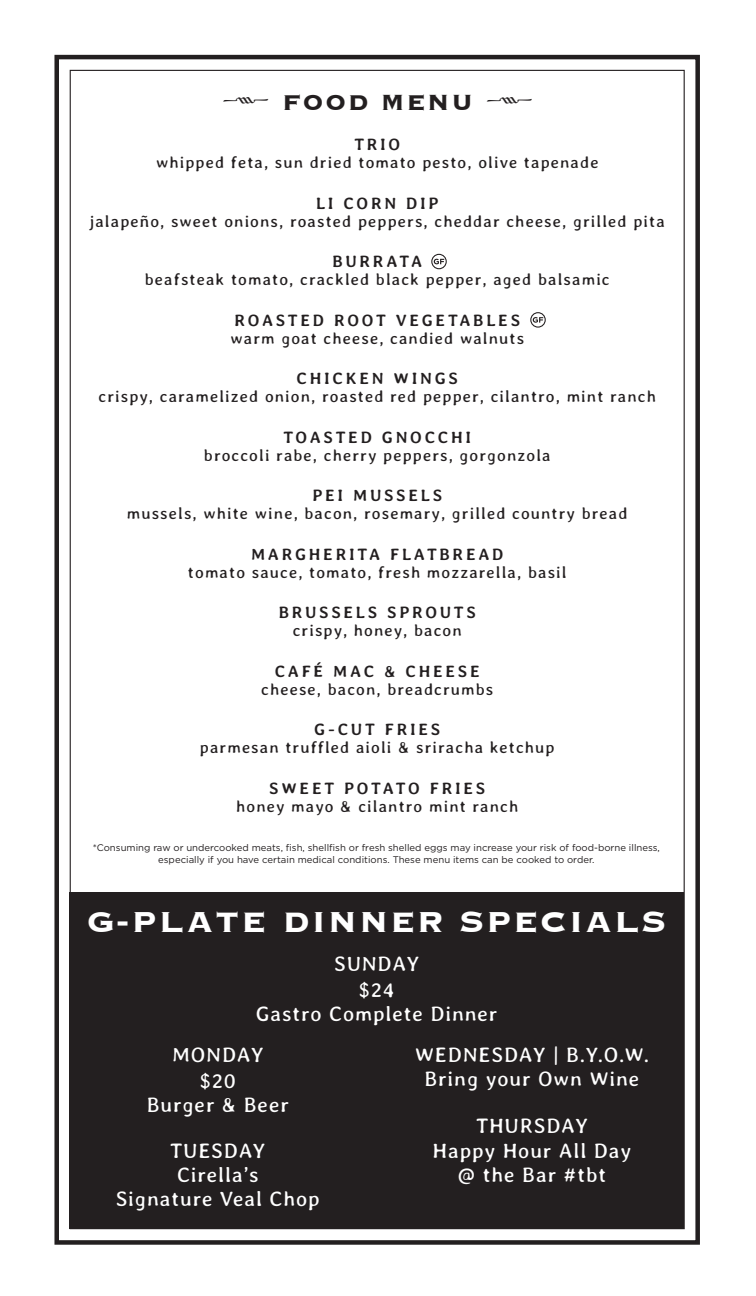
<style>
.page{position:relative;width:756px;height:1296px;background:#fff}
.page>*{position:absolute;margin:0;border:0;box-sizing:border-box;transform-origin:0 0}
.t1{font:700 37.5px "Copperplate";letter-spacing:.05em;color:#fff}
.t2{font:700 28.5px "Copperplate";letter-spacing:.065em;color:#231f20}
.t3{font:21px/24.8px "Averia Libre";letter-spacing:.04em;color:#fff;text-align:center}
.t4{font:16.5px "Averia Libre";letter-spacing:.065em;color:#231f20}
.t5{font:700 16.5px "Averia Libre";letter-spacing:.165em;color:#231f20}
.t6{font:9.6px/11.2px "Gotham";color:#231f20;text-align:center}
.s1{font-family:"Type Embellishments One Let Plain";font-weight:400}
</style>
<div class="page">
<div style="left:54px;top:55px;width:646px;height:1190px;border:5px solid #231f20"></div>
<div style="left:69px;top:893px;width:615px;height:336px;background:#231f20"></div>
<div style="left:431px;top:254px;width:16px;height:15px;border:1px solid #231f20;border-radius:50%"></div>
<svg style="left:434px;top:259px;width:10px;height:5px"></svg>
<div style="left:530px;top:312px;width:16px;height:16px;border:1px solid #231f20;border-radius:50%"></div>
<svg style="left:533px;top:317px;width:10px;height:6px"></svg>
<h2 class="t2" style="left:222px;top:83px;width:313px"><span class="s1">k</span> FOOD MENU <span class="s1">k</span></h2>
<p class="t5" style="left:354px;top:135px;width:47px">TRIO</p>
<p class="t4" style="left:156px;top:153px;width:444px">whipped feta, sun dried tomato pesto, olive tapenade</p>
<p class="t5" style="left:316px;top:193px;width:124px">LI CORN DIP</p>
<p class="t4" style="left:90px;top:212px;width:577px">jalapeño, sweet onions, roasted peppers, cheddar cheese, grilled pita</p>
<p class="t5" style="left:332px;top:252px;width:91px">BURRATA</p>
<p class="t4" style="left:145px;top:270px;width:466px">beafsteak tomato, crackled black pepper, aged balsamic</p>
<p class="t5" style="left:234px;top:310px;width:287px">ROASTED ROOT VEGETABLES</p>
<p class="t4" style="left:231px;top:329px;width:295px">warm goat cheese, candied walnuts</p>
<p class="t5" style="left:297px;top:369px;width:163px">CHICKEN WINGS</p>
<p class="t4" style="left:99px;top:387px;width:559px">crispy, caramelized onion, roasted red pepper, cilantro, mint ranch</p>
<p class="t5" style="left:283px;top:427px;width:189px">TOASTED GNOCCHI</p>
<p class="t4" style="left:204px;top:446px;width:348px">broccoli rabe, cherry peppers, gorgonzola</p>
<p class="t5" style="left:312px;top:486px;width:131px">PEI MUSSELS</p>
<p class="t4" style="left:127px;top:504px;width:502px">mussels, white wine, bacon, rosemary, grilled country bread</p>
<p class="t5" style="left:251px;top:544px;width:254px">MARGHERITA FLATBREAD</p>
<p class="t4" style="left:188px;top:563px;width:380px">tomato sauce, tomato, fresh mozzarella, basil</p>
<p class="t5" style="left:279px;top:603px;width:199px">BRUSSELS SPROUTS</p>
<p class="t4" style="left:293px;top:621px;width:171px">crispy, honey, bacon</p>
<p class="t5" style="left:275px;top:661px;width:207px">CAFÉ MAC &amp; CHEESE</p>
<p class="t4" style="left:261px;top:680px;width:234px">cheese, bacon, breadcrumbs</p>
<p class="t5" style="left:314px;top:720px;width:128px">G-CUT FRIES</p>
<p class="t4" style="left:200px;top:738px;width:356px">parmesan truffled aioli &amp; sriracha ketchup</p>
<p class="t5" style="left:269px;top:778px;width:218px">SWEET POTATO FRIES</p>
<p class="t4" style="left:236px;top:797px;width:284px">honey mayo &amp; cilantro mint ranch</p>
<p class="t6" style="left:93px;top:842px;width:569px">*Consuming raw or undercooked meats, fish, shellfish or fresh shelled eggs may increase your risk of food-borne illness, especially if you have certain medical conditions. These menu items can be cooked to order.</p>
<h1 class="t1" style="left:87px;top:897px;width:581px">G-PLATE DINNER SPECIALS</h1>
<p class="t3" style="left:256px;top:952px;width:243px">SUNDAY<br>$24<br>Gastro Complete Dinner</p>
<p class="t3" style="left:147px;top:1043px;width:144px">MONDAY<br>$20<br>Burger &amp; Beer</p>
<p class="t3" style="left:116px;top:1139px;width:206px;line-height:24px">TUESDAY<br>Cirella’s<br>Signature Veal Chop</p>
<p class="t3" style="left:415px;top:1043px;width:236px;line-height:24px">WEDNESDAY | B.Y.O.W.<br>Bring your Own Wine</p>
<p class="t3" style="left:433px;top:1113px;width:200px">THURSDAY<br>Happy Hour All Day @ the Bar #tbt</p>
</div>
